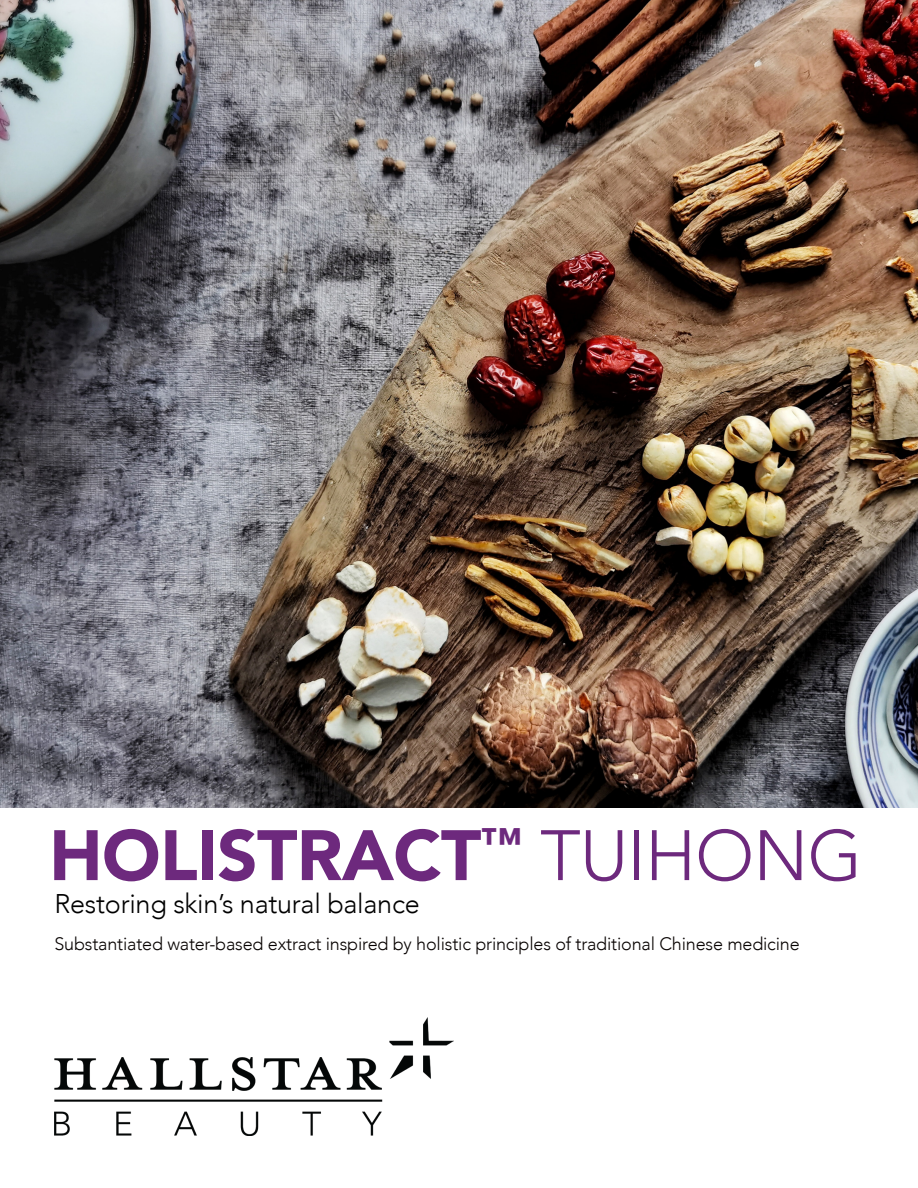
<style>
.page{position:relative;width:918px;height:1188px;background:#fff}
.page>*{position:absolute;margin:0;border:0;box-sizing:border-box;transform-origin:0 0}
.t1{font:900 70.5px "Avenir";letter-spacing:-.01em;color:#6d297d}
.t2{font:300 27px "Avenir";letter-spacing:-.01em;color:#000}
.t3{font:300 18px "Avenir";letter-spacing:-.01em;color:#080302}
.s1{font-weight:300}
</style>
<div class="page">
<img style="left:54px;top:1017px;width:399px;height:119px">
<img style="left:0;top:0;width:918px;height:808px">
<p class="t1" style="left:49px;top:795px;width:815px">HOLISTRACT<sup>™</sup> <span class="s1">TUIHONG</span></p>
<p class="t2" style="left:54px;top:887px;width:367px">Restoring skin’s natural balance</p>
<p class="t3" style="left:54px;top:933px;width:747px">Substantiated water-based extract inspired by holistic principles of traditional Chinese medicine</p>
</div>
